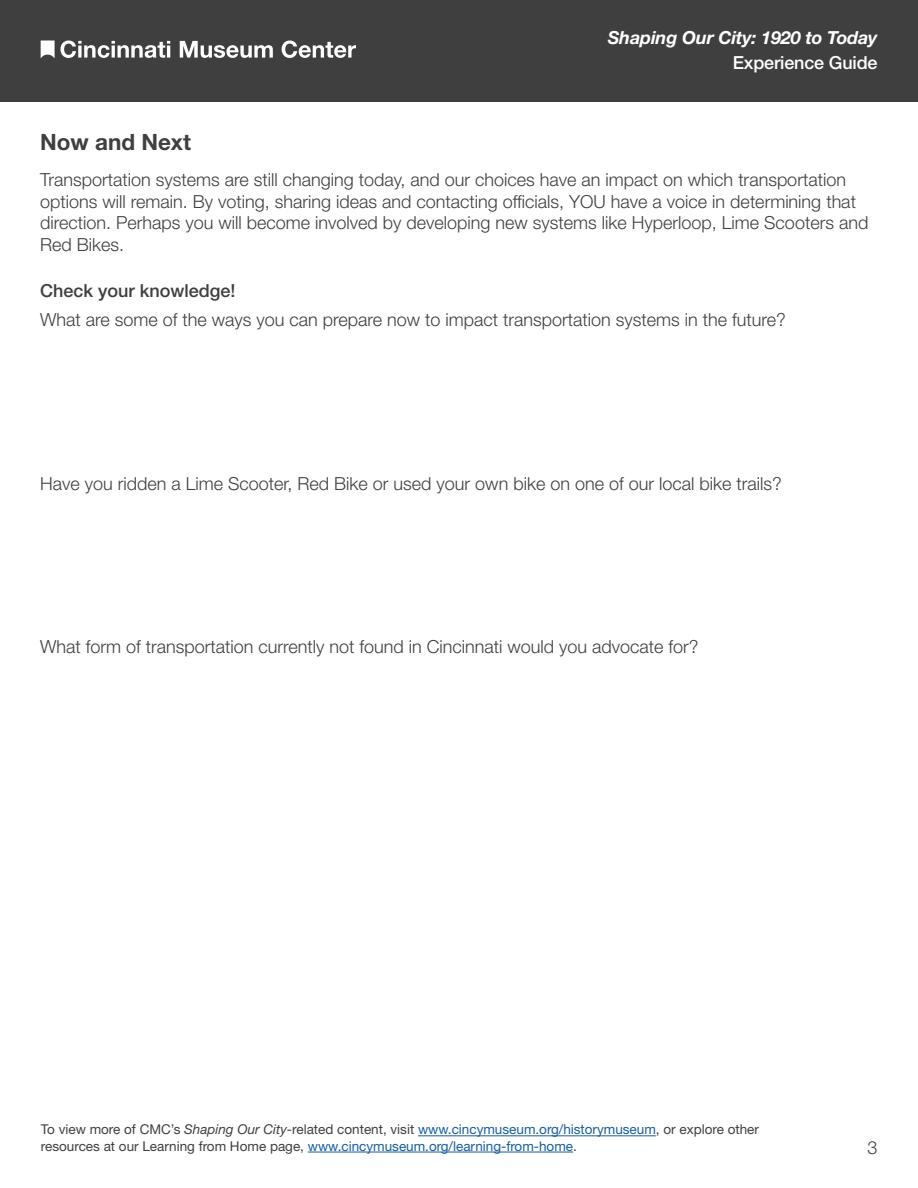
<style>
.page{position:relative;width:918px;height:1188px;background:#fff}
.page>*{position:absolute;margin:0;border:0;box-sizing:border-box;transform-origin:0 0}
.t1{font:700 22.5px "Helvetica Neue LT Std";color:#3f3f3f}
.t2{font:300 18px/21.6px "Helvetica Neue LT Std";color:#3f3f3f}
.t3{font:italic 700 18px "Helvetica Neue LT Std";letter-spacing:-.01em;color:#fff}
.t4{font:500 18px "Helvetica Neue LT Std";color:#3f3f3f}
.t5{font:500 18px "Helvetica Neue LT Std";letter-spacing:-.01em;color:#fff}
.t6{font:13.5px/16.2px "Helvetica Neue LT Std";color:#3f3f3f}
.s1{font-style:italic}
.s2{color:#175d9e}
</style>
<div class="page">
<div style="left:0;top:0;width:918px;height:102px;background:#3f3f3f"></div>
<svg style="left:41px;top:40px;width:129px;height:18px"></svg>
<svg style="left:180px;top:41px;width:93px;height:17px"></svg>
<svg style="left:282px;top:40px;width:74px;height:18px"></svg>
<hr style="left:418px;top:1135px;width:238px;height:1px;background:#175d9e">
<hr style="left:308px;top:1152px;width:265px;height:1px;background:#175d9e">
<p class="t1" style="left:40px;top:129px;width:152px">Now and Next</p>
<p class="t3" style="left:608px;top:27px;width:271px">Shaping Our City: 1920 to Today</p>
<p class="t5" style="left:733px;top:52px;width:146px">Experience Guide</p>
<p class="t2" style="left:40px;top:169px;width:830px">Transportation systems are still changing today, and our choices have an impact on which transportation options will remain. By voting, sharing ideas and contacting officials, YOU have a voice in determining that direction. Perhaps you will become involved by developing new systems like Hyperloop, Lime Scooters and Red Bikes.</p>
<p class="t4" style="left:40px;top:280px;width:197px">Check your knowledge!</p>
<p class="t2" style="left:40px;top:308px;width:747px">What are some of the ways you can prepare now to impact transportation systems in the future?</p>
<p class="t2" style="left:40px;top:472px;width:743px">Have you ridden a Lime Scooter, Red Bike or used your own bike on one of our local bike trails?</p>
<p class="t2" style="left:40px;top:636px;width:660px">What form of transportation currently not found in Cincinnati would you advocate for?</p>
<p class="t6" style="left:41px;top:1121px;width:719px">To view more of CMC’s <span class="s1">Shaping Our City</span>-related content, visit <span class="s2">www.cincymuseum.org/historymuseum</span>, or explore other resources at our Learning from Home page, <span class="s2">www.cincymuseum.org/learning-from-home</span>.</p>
<p class="t2" style="left:867px;top:1136px;width:12px">3</p>
</div>
